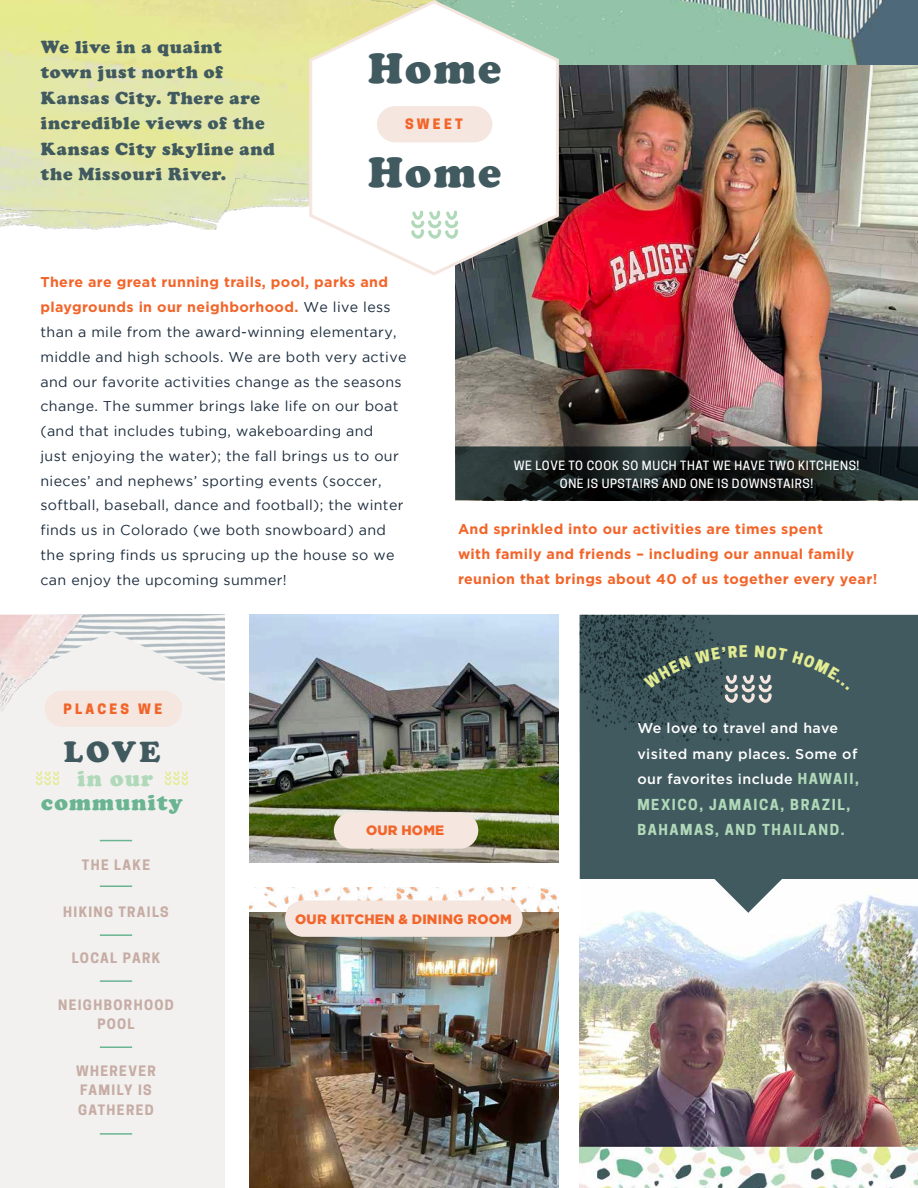
<style>
.page{position:relative;width:918px;height:1188px;background:#fff}
.page>*{position:absolute;margin:0;border:0;box-sizing:border-box;transform-origin:0 0}
.t1{font:900 43.5px "Cooper";letter-spacing:.055em;color:#415a5f}
.t2{font:900 30.15px "Cooper";color:#415a5f}
.t3{font:900 22.5px "Cooper";letter-spacing:.055em;color:#6ab491}
.t4{font:900 22.5px "Cooper";color:#b0d9b9}
.t5{font:900 18px/25.5px "Cooper";letter-spacing:.04em;color:#415a5f}
.t6{font:14.25px/24.8px "Gotham";letter-spacing:.025em;color:#1c2c3d}
.t7{font:700 14.25px/24.8px "Gotham";letter-spacing:.025em;color:#f2652a}
.t8{font:500 14.25px/25.5px "Gotham";letter-spacing:.03em;color:#fff}
.t9{font:700 14.25px/25.5px "Cooper Hewitt";letter-spacing:.11em;color:#b0d9b9}
.t10{font:700 13.5px/19.5px "Cooper Hewitt";letter-spacing:.1em;color:#c6aca4;text-align:center}
.t11{font:900 13.5px "Gotham";letter-spacing:.015em;color:#f2652a}
.t12{font:800 13.5px "Cooper Hewitt";letter-spacing:.24em;color:#f2652a}
.t13{font:500 12px/18px "Cooper Hewitt";letter-spacing:.05em;color:#fff;text-align:center}
.s1{font-weight:700;color:#f2652a}
.s2{font-family:"Cooper Hewitt";font-weight:700;color:#b0d9b9}
</style>
<div class="page">
<img style="left:455px;top:64px;width:463px;height:382px">
<div style="left:0;top:683px;width:224px;height:505px;background:#f2f1ef"></div>
<div style="left:580px;top:615px;width:338px;height:264px;background:#415a5f"></div>
<img style="left:580px;top:615px;width:149px;height:127px">
<img style="left:580px;top:889px;width:338px;height:299px">
<img style="left:249px;top:615px;width:310px;height:248px">
<img style="left:249px;top:929px;width:310px;height:259px">
<img style="left:560px;top:0;width:358px;height:64px">
<img style="left:0;top:0;width:307px;height:230px">
<svg style="left:307px;top:0;width:253px;height:277px"></svg>
<svg style="left:411px;top:210px;width:47px;height:29px"></svg>
<div style="left:377px;top:106px;width:115px;height:36px;background:#f5e6df;border-radius:18px"></div>
<svg style="left:710px;top:879px;width:76px;height:34px"></svg>
<img style="left:249px;top:887px;width:136px;height:42px">
<img style="left:394px;top:887px;width:165px;height:42px">
<div style="left:285px;top:900px;width:238px;height:37px;background:#f5e6df;border-radius:18px"></div>
<div style="left:334px;top:812px;width:144px;height:37px;background:#f5e6df;border-radius:18px"></div>
<svg style="left:39px;top:631px;width:185px;height:211px"></svg>
<hr style="left:100px;top:885px;width:32px;height:2px;background:#6ab491">
<hr style="left:100px;top:934px;width:32px;height:2px;background:#6ab491">
<hr style="left:100px;top:980px;width:32px;height:2px;background:#6ab491">
<hr style="left:100px;top:1047px;width:32px;height:1px;background:#6ab491">
<hr style="left:100px;top:1133px;width:32px;height:2px;background:#6ab491">
<hr style="left:100px;top:840px;width:32px;height:1px;background:#6ab491">
<div style="left:45px;top:691px;width:137px;height:36px;background:#f5e6df;border-radius:18px"></div>
<svg style="left:36px;top:771px;width:23px;height:14px"></svg>
<svg style="left:165px;top:771px;width:23px;height:14px"></svg>
<img style="left:0;top:615px;width:96px;height:99px">
<svg style="left:455px;top:446px;width:463px;height:54px;background:#1a2121"></svg>
<svg style="left:643px;top:645px;width:129px;height:58px"></svg>
<p class="t5" style="left:41px;top:34px;width:235px">We live in a quaint town just north of<br>Kansas City. There are incredible views of the<br>Kansas City skyline and the Missouri River.</p>
<h1 class="t1" style="left:368px;top:43px;width:135px">Home</h1>
<p class="t12" style="left:405px;top:116px;width:59px">SWEET</p>
<h1 class="t1" style="left:368px;top:147px;width:135px">Home</h1>
<p class="t6" style="left:40px;top:270px;width:368px"><span class="s1">There are great running trails, pool, parks and playgrounds in our neighborhood.</span> We live less than a mile from the award-winning elementary, middle and high schools. We are both very active and our favorite activities change as the seasons change. The summer brings lake life on our boat (and that includes tubing, wakeboarding and<br>just enjoying the water); the fall brings us to our nieces’ and nephews’ sporting events (soccer, softball, baseball, dance and football); the winter finds us in Colorado (we both snowboard) and the spring finds us sprucing up the house so we can enjoy the upcoming summer!</p>
<p class="t13" style="left:514px;top:457px;width:347px">WE LOVE TO COOK SO MUCH THAT WE HAVE TWO KITCHENS!<br>ONE IS UPSTAIRS AND ONE IS DOWNSTAIRS!</p>
<p class="t7" style="left:458px;top:517px;width:421px">And sprinkled into our activities are times spent<br>with family and friends – including our annual family reunion that brings about 40 of us together every year!</p>
<p class="t12" style="left:64px;top:701px;width:100px">PLACES WE</p>
<h2 class="t2" style="left:64px;top:734px;width:98px">LOVE</h2>
<h3 class="t4" style="left:78px;top:765px;width:77px">in our</h3>
<h3 class="t3" style="left:41px;top:790px;width:143px">community</h3>
<p class="t11" style="left:366px;top:823px;width:80px">OUR HOME</p>
<p class="t8" style="left:637px;top:716px;width:223px">We love to travel and have visited many places. Some of our favorites include <span class="s2">HAWAII,</span></p>
<p class="t9" style="left:637px;top:792px;width:214px">MEXICO, JAMAICA, BRAZIL,<br>BAHAMAS, AND THAILAND.</p>
<p class="t10" style="left:82px;top:855px;width:70px">THE LAKE</p>
<p class="t10" style="left:63px;top:902px;width:107px">HIKING TRAILS</p>
<p class="t10" style="left:72px;top:948px;width:90px">LOCAL PARK</p>
<p class="t10" style="left:58px;top:995px;width:117px">NEIGHBORHOOD<br>POOL</p>
<p class="t10" style="left:76px;top:1061px;width:81px;text-align:left">WHEREVER<br>FAMILY IS<br>GATHERED</p>
<p class="t11" style="left:295px;top:911px;width:218px">OUR KITCHEN &amp; DINING ROOM</p>
</div>
